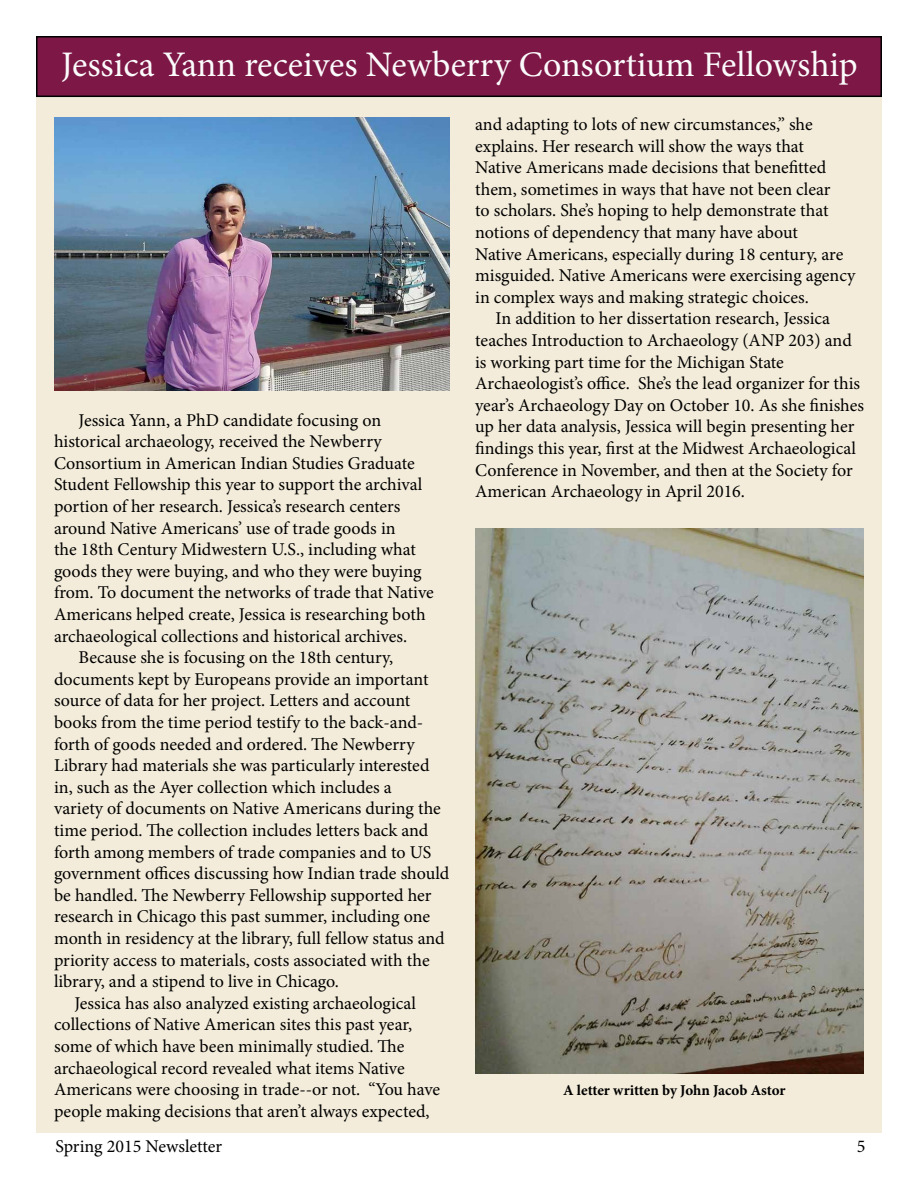
<style>
.page{position:relative;width:918px;height:1188px;background:#fff}
.page>*{position:absolute;margin:0;border:0;box-sizing:border-box;transform-origin:0 0}
.t1{font:36px "Minion Pro";color:#fbfbfb}
.t2{font:18px/21.6px "Minion Pro";color:#000}
.t3{font:700 15px "Minion Pro";letter-spacing:-.005em;color:#000}
</style>
<div class="page">
<div style="left:36px;top:36px;width:846px;height:1096px;background:#f3ecda"></div>
<div style="left:37px;top:37px;width:844px;height:59px;background:#7c1746"></div>
<div style="left:36px;top:36px;width:846px;height:61px;border:2px solid #000"></div>
<img style="left:54px;top:117px;width:396px;height:274px">
<img style="left:475px;top:528px;width:389px;height:546px">
<h1 class="t1" style="left:61px;top:40px;width:798px">Jessica Yann receives Newberry Consortium Fellowship</h1>
<p class="t2" style="left:79px;top:409px;width:304px">Jessica Yann, a PhD candidate focusing on</p>
<p class="t2" style="left:54px;top:431px;width:329px">historical archaeology, received the Newberry</p>
<p class="t2" style="left:54px;top:452px;width:362px">Consortium in American Indian Studies Graduate</p>
<p class="t2" style="left:54px;top:474px;width:370px">Student Fellowship this year to support the archival</p>
<p class="t2" style="left:54px;top:496px;width:348px">portion of her research. Jessica’s research centers</p>
<p class="t2" style="left:54px;top:517px;width:343px">around Native Americans’ use of trade goods in</p>
<p class="t2" style="left:54px;top:539px;width:363px">the 18th Century Midwestern U.S., including what</p>
<p class="t2" style="left:54px;top:560px;width:369px">goods they were buying, and who they were buying</p>
<p class="t2" style="left:54px;top:582px;width:381px">from. To document the networks of trade that Native</p>
<p class="t2" style="left:54px;top:604px;width:373px">Americans helped create, Jessica is researching both</p>
<p class="t2" style="left:54px;top:625px;width:355px">archaeological collections and historical archives.</p>
<p class="t2" style="left:79px;top:647px;width:316px">Because she is focusing on the 18th century,</p>
<p class="t2" style="left:54px;top:668px;width:376px">documents kept by Europeans provide an important</p>
<p class="t2" style="left:54px;top:690px;width:358px">source of data for her project. Letters and account</p>
<p class="t2" style="left:54px;top:712px;width:371px">books from the time period testify to the back-and-</p>
<p class="t2" style="left:54px;top:733px;width:362px">forth of goods needed and ordered. The Newberry</p>
<p class="t2" style="left:54px;top:755px;width:377px">Library had materials she was particularly interested</p>
<p class="t2" style="left:54px;top:776px;width:339px">in, such as the Ayer collection which includes a</p>
<p class="t2" style="left:54px;top:798px;width:388px">variety of documents on Native Americans during the</p>
<p class="t2" style="left:54px;top:820px;width:376px">time period. The collection includes letters back and</p>
<p class="t2" style="left:54px;top:841px;width:379px">forth among members of trade companies and to US</p>
<p class="t2" style="left:54px;top:863px;width:397px">government offices discussing how Indian trade should</p>
<p class="t2" style="left:54px;top:884px;width:379px">be handled. The Newberry Fellowship supported her</p>
<p class="t2" style="left:54px;top:906px;width:378px">research in Chicago this past summer, including one</p>
<p class="t2" style="left:54px;top:928px;width:392px">month in residency at the library, full fellow status and</p>
<p class="t2" style="left:54px;top:949px;width:377px">priority access to materials, costs associated with the</p>
<p class="t2" style="left:54px;top:971px;width:286px">library, and a stipend to live in Chicago.</p>
<p class="t2" style="left:74px;top:992px;width:343px">Jessica has also analyzed existing archaeological</p>
<p class="t2" style="left:54px;top:1014px;width:360px">collections of Native American sites this past year,</p>
<p class="t2" style="left:54px;top:1036px;width:352px">some of which have been minimally studied. The</p>
<p class="t2" style="left:54px;top:1057px;width:352px">archaeological record revealed what items Native</p>
<p class="t2" style="left:54px;top:1079px;width:388px">Americans were choosing in trade--or not. “You have</p>
<p class="t2" style="left:54px;top:1100px;width:377px">people making decisions that aren’t always expected,</p>
<p class="t2" style="left:475px;top:114px;width:382px">and adapting to lots of new circumstances,” she explains. Her research will show the ways that<br>Native Americans made decisions that benefitted them, sometimes in ways that have not been clear<br>to scholars. She’s hoping to help demonstrate that notions of dependency that many have about<br>Native Americans, especially during 18 century, are misguided. Native Americans were exercising agency in complex ways and making strategic choices.</p>
<p class="t2" style="left:475px;top:308px;width:390px;text-indent:20px">In addition to her dissertation research, Jessica teaches Introduction to Archaeology (ANP 203) and is working part time for the Michigan State Archaeologist’s office. She’s the lead organizer for this year’s Archaeology Day on October 10. As she finishes up her data analysis, Jessica will begin presenting her findings this year, first at the Midwest Archaeological Conference in November, and then at the Society for American Archaeology in April 2016.</p>
<p class="t3" style="left:563px;top:1080px;width:224px">A letter written by John Jacob Astor</p>
<p class="t2" style="left:55px;top:1135px;width:168px">Spring 2015 Newsletter</p>
<p class="t2" style="left:857px;top:1135px;width:10px">5</p>
</div>
